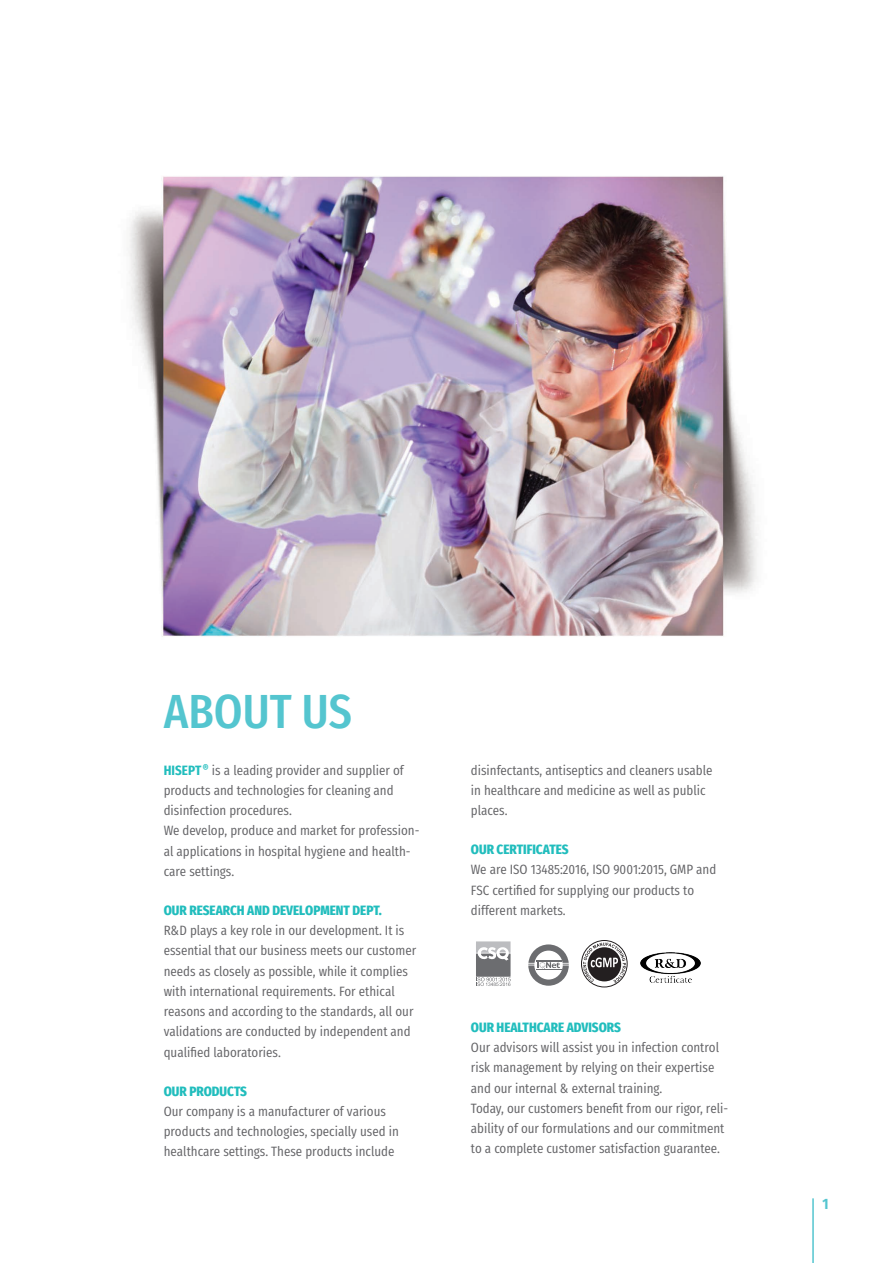
<style>
.page{position:relative;width:893px;height:1263px;background:#fff}
.page>*{position:absolute;margin:0;border:0;box-sizing:border-box;transform-origin:0 0}
.t1{font:500 47.85px "Fira Sans Condensed";color:#54c5cf}
.t2{font:700 15px "Fira Sans Condensed";color:#54c5cf}
.t3{font:13.5px/20.2px "Fira Sans Condensed";color:#636366}
.t4{font:800 13.5px "Fira Sans Condensed";color:#21bdbd}
.s1{font-weight:700;color:#21bdbd}
</style>
<div class="page">
<img style="left:128px;top:176px;width:629px;height:461px">
<hr style="left:812px;top:1198px;width:2px;height:65px;background:#54c5cf">
<svg style="left:528px;top:944px;width:41px;height:42px"></svg>
<svg style="left:476px;top:941px;width:35px;height:45px"></svg>
<div style="left:581px;top:940px;width:46px;height:47px;border:1px solid #231f20;border-radius:50%"></div>
<svg style="left:583px;top:942px;width:43px;height:41px"></svg>
<img style="left:640px;top:952px;width:60px;height:30px">
<p class="t1" style="left:164px;top:668px;width:190px">ABOUT US</p>
<p class="t3" style="left:164px;top:758px;width:242px"><span class="s1">HISEPT</span> <sup>®</sup> is a leading provider and supplier of products and technologies for cleaning and disinfection procedures.</p>
<p class="t3" style="left:164px;top:819px;width:257px">We develop, produce and market for profession&shy;al applications in hospital hygiene and health&shy;care settings.</p>
<p class="t4" style="left:164px;top:898px;width:220px">OUR RESEARCH AND DEVELOPMENT DEPT.</p>
<p class="t3" style="left:164px;top:919px;width:254px">R&amp;D plays a key role in our development. It is essential that our business meets our customer needs as closely as possible, while it complies with international requirements. For ethical reasons and according to the standards, all our validations are conducted by independent and qualified laboratories.</p>
<p class="t4" style="left:164px;top:1078px;width:85px">OUR PRODUCTS</p>
<p class="t3" style="left:164px;top:1100px;width:237px">Our company is a manufacturer of various products and technologies, specially used in healthcare settings. These products include</p>
<p class="t3" style="left:471px;top:758px;width:243px">disinfectants, antiseptics and cleaners usable in healthcare and medicine as well as public places.</p>
<p class="t4" style="left:471px;top:837px;width:99px">OUR CERTIFICATES</p>
<p class="t3" style="left:471px;top:858px;width:247px">We are ISO 13485:2016, ISO 9001:2015, GMP and<br>FSC certified for supplying our products to different markets.</p>
<p class="t4" style="left:471px;top:1015px;width:152px">OUR HEALTHCARE ADVISORS</p>
<p class="t3" style="left:471px;top:1036px;width:250px">Our advisors will assist you in infection control risk management by relying on their expertise and our internal &amp; external training.</p>
<p class="t3" style="left:471px;top:1097px;width:259px">Today, our customers benefit from our rigor, reli&shy;ability of our formulations and our commitment to a complete customer satisfaction guarantee.</p>
<p class="t2" style="left:822px;top:1190px;width:8px">1</p>
</div>
